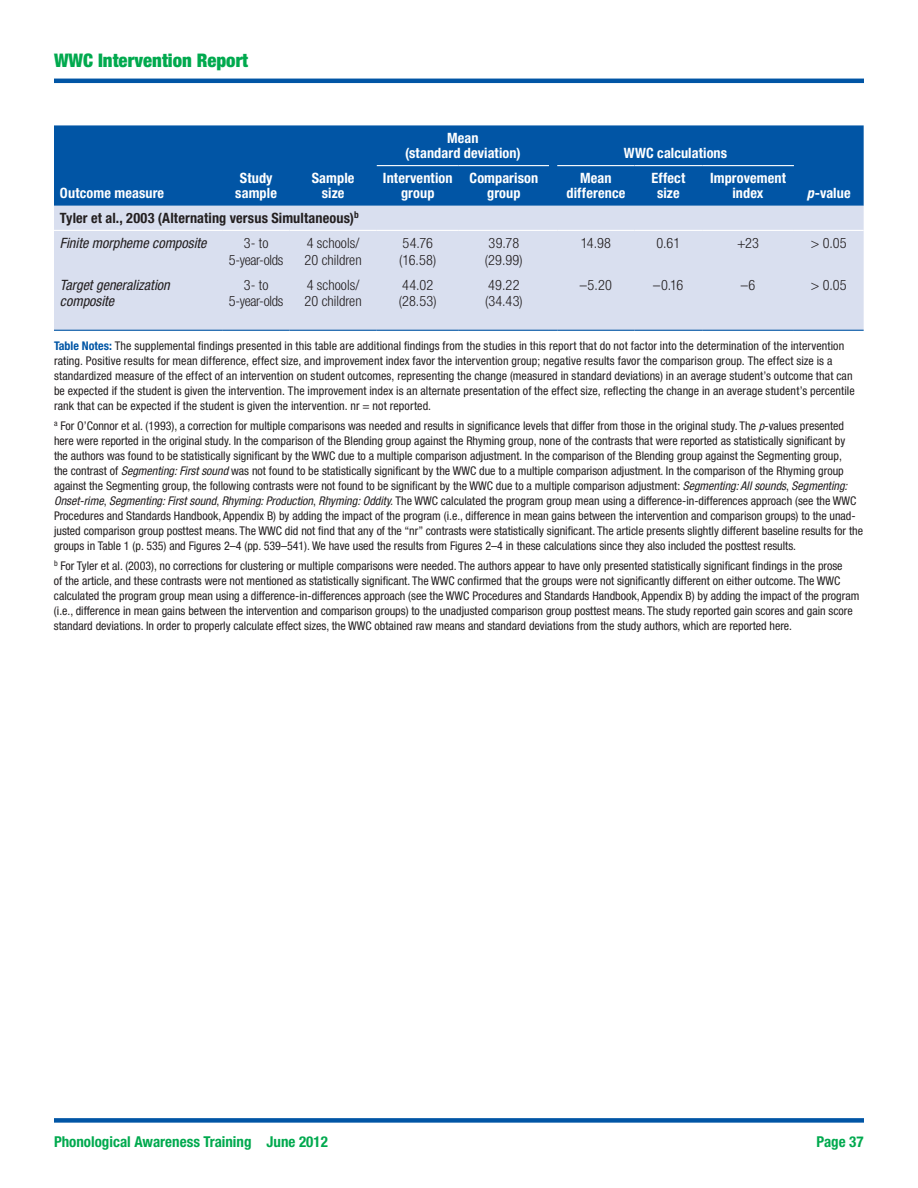
<style>
.page{position:relative;width:918px;height:1188px;background:#fff}
.page>*{position:absolute;margin:0;border:0;box-sizing:border-box;transform-origin:0 0}
.t1{font:900 condensed 18.75px "Helvetica Neue LT Std";color:#00a94e}
.t2{font:700 condensed 15px "Helvetica Neue LT Std";color:#00a94e}
.Table_sub_head-cen{font:700 condensed 14.25px/15px "Helvetica Neue LT Std";letter-spacing:.01em;color:#fff;text-align:center}
.Table_body_text-ce{font:300 condensed 14.25px/16.5px "Helvetica Neue LT Std";color:#231f20}
.Table_row_head-ita{font:italic condensed 14.25px/16.5px "Helvetica Neue LT Std";color:#231f20}
.Table_sub_head-bla{font:700 condensed 14.25px "Helvetica Neue LT Std";letter-spacing:.01em;color:#231f20}
.Table_body_text-ce-2{font:300 condensed 14.25px/16.5px "Helvetica Neue LT Std";letter-spacing:-.02em;color:#231f20;text-align:center}
.Table_sub_head_whi{font:700 condensed 14.25px "Helvetica Neue LT Std";letter-spacing:.01em;color:#fff}
.table_footnote{font:condensed 12px/15px "Helvetica Neue LT Std";color:#231f20}
.Table_note{font:condensed 12px/15px "Helvetica Neue LT Std";letter-spacing:.01em;color:#231f20}
.s1{font-style:italic}
.s2{font-weight:700;color:#0155a5}
</style>
<div class="page">
<div style="left:54px;top:1118px;width:810px;height:5px;background:#0155a5"></div>
<hr style="left:54px;top:79px;width:810px;height:4px;background:#0155a5">
<div style="left:54px;top:125px;width:810px;height:81px;background:#0155a5"></div>
<div style="left:54px;top:206px;width:810px;height:124px;background:#d9dfef"></div>
<hr style="left:377px;top:165px;width:82px;height:1px;background:#fff">
<hr style="left:459px;top:165px;width:90px;height:1px;background:#fff">
<hr style="left:557px;top:165px;width:78px;height:1px;background:#fff">
<hr style="left:635px;top:165px;width:67px;height:1px;background:#fff">
<hr style="left:702px;top:165px;width:92px;height:1px;background:#fff">
<hr style="left:54px;top:230px;width:169px;height:1px;background:#fff">
<hr style="left:223px;top:230px;width:66px;height:1px;background:#fff">
<hr style="left:289px;top:230px;width:88px;height:1px;background:#fff">
<hr style="left:377px;top:230px;width:82px;height:1px;background:#fff">
<hr style="left:459px;top:230px;width:90px;height:1px;background:#fff">
<hr style="left:557px;top:230px;width:78px;height:1px;background:#fff">
<hr style="left:635px;top:230px;width:67px;height:1px;background:#fff">
<hr style="left:702px;top:230px;width:92px;height:1px;background:#fff">
<hr style="left:794px;top:230px;width:70px;height:1px;background:#fff">
<hr style="left:54px;top:330px;width:169px;height:1px;background:#0155a5">
<hr style="left:223px;top:330px;width:66px;height:1px;background:#0155a5">
<hr style="left:289px;top:330px;width:88px;height:1px;background:#0155a5">
<hr style="left:377px;top:330px;width:82px;height:1px;background:#0155a5">
<hr style="left:459px;top:330px;width:90px;height:1px;background:#0155a5">
<hr style="left:557px;top:330px;width:78px;height:1px;background:#0155a5">
<hr style="left:635px;top:330px;width:67px;height:1px;background:#0155a5">
<hr style="left:702px;top:330px;width:92px;height:1px;background:#0155a5">
<hr style="left:794px;top:330px;width:70px;height:1px;background:#0155a5">
<h1 class="t1" style="left:54px;top:49px;width:196px">WWC Intervention Report</h1>
<p class="Table_sub_head_whi" style="left:60px;top:185px;width:106px">Outcome measure</p>
<p class="Table_sub_head-cen" style="left:405px;top:130px;width:117px">Mean<br>(standard deviation)</p>
<p class="Table_sub_head-cen" style="left:624px;top:145px;width:105px">WWC calculations</p>
<p class="Table_sub_head-cen" style="left:235px;top:171px;width:43px">Study sample</p>
<p class="Table_sub_head-cen" style="left:312px;top:171px;width:44px">Sample size</p>
<p class="Table_sub_head-cen" style="left:383px;top:171px;width:71px">Intervention group</p>
<p class="Table_sub_head-cen" style="left:470px;top:171px;width:70px">Comparison group</p>
<p class="Table_sub_head-cen" style="left:567px;top:171px;width:60px">Mean difference</p>
<p class="Table_sub_head-cen" style="left:651px;top:171px;width:35px">Effect size</p>
<p class="Table_sub_head-cen" style="left:710px;top:171px;width:77px">Improvement index</p>
<p class="Table_sub_head-cen" style="left:807px;top:186px;width:45px"><span class="s1">p</span>-value</p>
<p class="Table_sub_head-bla" style="left:60px;top:209px;width:300px">Tyler et al., 2003 (Alternating versus Simultaneous)<sup>b</sup></p>
<p class="Table_row_head-ita" style="left:60px;top:235px;width:148px">Finite morpheme composite</p>
<p class="Table_body_text-ce-2" style="left:229px;top:235px;width:56px">3- to<br>5-year-olds</p>
<p class="Table_body_text-ce" style="left:305px;top:235px;width:59px">4 schools/<br>20 children</p>
<p class="Table_body_text-ce" style="left:403px;top:235px;width:32px">54.76</p>
<p class="Table_body_text-ce" style="left:399px;top:251px;width:39px">(16.58)</p>
<p class="Table_row_head-ita" style="left:60px;top:277px;width:111px">Target generalization composite</p>
<p class="Table_body_text-ce-2" style="left:229px;top:276px;width:56px">3- to<br>5-year-olds</p>
<p class="Table_body_text-ce" style="left:305px;top:276px;width:59px">4 schools/<br>20 children</p>
<p class="Table_body_text-ce" style="left:402px;top:276px;width:33px">44.02</p>
<p class="Table_body_text-ce" style="left:399px;top:293px;width:39px">(28.53)</p>
<p class="Table_body_text-ce" style="left:489px;top:235px;width:32px">39.78</p>
<p class="Table_body_text-ce" style="left:485px;top:251px;width:39px">(29.99)</p>
<p class="Table_body_text-ce" style="left:488px;top:276px;width:33px">49.22</p>
<p class="Table_body_text-ce" style="left:485px;top:293px;width:39px">(34.43)</p>
<p class="Table_body_text-ce" style="left:581px;top:235px;width:32px">14.98</p>
<p class="Table_body_text-ce" style="left:656px;top:235px;width:25px">0.61</p>
<p class="Table_body_text-ce" style="left:737px;top:235px;width:24px">+23</p>
<p class="Table_body_text-ce" style="left:811px;top:235px;width:37px">&gt; 0.05</p>
<p class="Table_body_text-ce" style="left:580px;top:276px;width:33px">–5.20</p>
<p class="Table_body_text-ce" style="left:653px;top:276px;width:32px">–0.16</p>
<p class="Table_body_text-ce" style="left:741px;top:276px;width:16px">–6</p>
<p class="Table_body_text-ce" style="left:811px;top:276px;width:37px">&gt; 0.05</p>
<p class="Table_note" style="left:54px;top:338px;width:802px"><span class="s2">Table Notes:</span> The supplemental findings presented in this table are additional findings from the studies in this report that do not factor into the determination of the intervention rating. Positive results for mean difference, effect size, and improvement index favor the intervention group; negative results favor the comparison group. The effect size is a standardized measure of the effect of an intervention on student outcomes, representing the change (measured in standard deviations) in an average student’s outcome that can be expected if the student is given the intervention. The improvement index is an alternate presentation of the effect size, reflecting the change in an average student’s percentile rank that can be expected if the student is given the intervention. nr = not reported.</p>
<p class="table_footnote" style="left:54px;top:418px;width:811px"><sup>a</sup> For O’Connor et al. (1993), a correction for multiple comparisons was needed and results in significance levels that differ from those in the original study. The <span class="s1">p</span>-values presented here were reported in the original study. In the comparison of the Blending group against the Rhyming group, none of the contrasts that were reported as statistically significant by<br>the authors was found to be statistically significant by the WWC due to a multiple comparison adjustment. In the comparison of the Blending group against the Segmenting group,<br>the contrast of <span class="s1">Segmenting: First sound</span> was not found to be statistically significant by the WWC due to a multiple comparison adjustment. In the comparison of the Rhyming group against the Segmenting group, the following contrasts were not found to be significant by the WWC due to a multiple comparison adjustment: <span class="s1">Segmenting: All sounds</span>, <span class="s1">Segmenting:<br>Onset-rime</span>, <span class="s1">Segmenting: First sound</span>, <span class="s1">Rhyming: Production</span>, <span class="s1">Rhyming: Oddity.</span> The WWC calculated the program group mean using a difference-in-differences approach (see the WWC Procedures and Standards Handbook, Appendix B) by adding the impact of the program (i.e., difference in mean gains between the intervention and comparison groups) to the unad&shy;justed comparison group posttest means. The WWC did not find that any of the “nr” contrasts were statistically significant. The article presents slightly different baseline results for the groups in Table 1 (p. 535) and Figures 2–4 (pp. 539–541). We have used the results from Figures 2–4 in these calculations since they also included the posttest results.</p>
<p class="table_footnote" style="left:54px;top:558px;width:807px"><sup>b</sup> For Tyler et al. (2003), no corrections for clustering or multiple comparisons were needed. The authors appear to have only presented statistically significant findings in the prose<br>of the article, and these contrasts were not mentioned as statistically significant. The WWC confirmed that the groups were not significantly different on either outcome. The WWC calculated the program group mean using a difference-in-differences approach (see the WWC Procedures and Standards Handbook, Appendix B) by adding the impact of the program (i.e., difference in mean gains between the intervention and comparison groups) to the unadjusted comparison group posttest means. The study reported gain scores and gain score standard deviations. In order to properly calculate effect sizes, the WWC obtained raw means and standard deviations from the study authors, which are reported here.</p>
<p class="t2" style="left:54px;top:1132px;width:275px">Phonological Awareness Training June 2012</p>
<p class="t2" style="left:817px;top:1132px;width:49px">Page 37</p>
</div>
